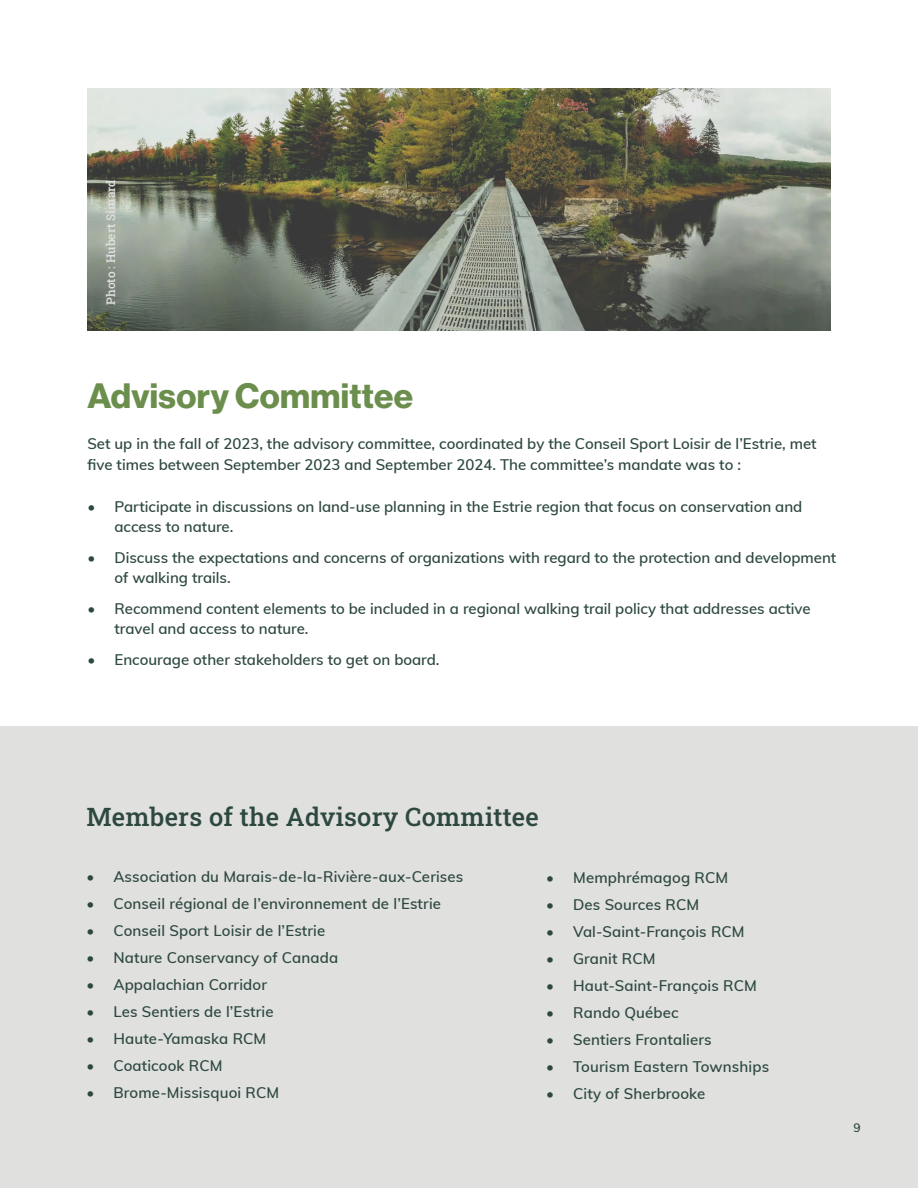
<style>
.page{position:relative;width:918px;height:1188px;background:#fff}
.page>*{position:absolute;margin:0;border:0;box-sizing:border-box;transform-origin:0 0}
.t1{font:34.5px "N Haas Grotesk DS Pro 75 Bd";letter-spacing:.01em;color:#6b8e4d}
.t2{font:25.5px "Roboto Slab";letter-spacing:.01em;color:#2d483f}
.t3{font:600 15px/19.5px "Muli";color:#2d483f}
.t4{font:12px "Roboto Slab";color:#e0e0df}
.t5{font:600 12px "Muli";color:#2d483f}
</style>
<div class="page">
<img style="left:87px;top:89px;width:744px;height:241px">
<div style="left:0;top:726px;width:918px;height:462px;background:#e0e0df"></div>
<p class="t4" style="left:103px;top:305px;width:127px;rotate:-90deg">Photo : Hubert Simard</p>
<h1 class="t1" style="left:87px;top:375px;width:327px">Advisory Committee</h1>
<p class="t3" style="left:87px;top:433px;width:731px;line-height:21px">Set up in the fall of 2023, the advisory committee, coordinated by the Conseil Sport Loisir de l’Estrie, met five times between September 2023 and September 2024. The committee’s mandate was to :</p>
<p class="t3" style="left:114px;top:496px;width:689px;text-indent:-27px">• Participate in discussions on land-use planning in the Estrie region that focus on conservation and access to nature.</p>
<p class="t3" style="left:114px;top:547px;width:723px;text-indent:-27px">• Discuss the expectations and concerns of organizations with regard to the protection and development of walking trails.</p>
<p class="t3" style="left:114px;top:598px;width:698px;text-indent:-27px">• Recommend content elements to be included in a regional walking trail policy that addresses active travel and access to nature.</p>
<p class="t3" style="left:87px;top:649px;width:354px">• Encourage other stakeholders to get on board.</p>
<h2 class="t2" style="left:86px;top:799px;width:454px">Members of the Advisory Committee</h2>
<p class="t3" style="left:86px;top:867px;width:379px">• Association du Marais-de-la-Rivière-aux-Cerises</p>
<p class="t3" style="left:86px;top:894px;width:356px">• Conseil régional de l’environnement de l’Estrie</p>
<p class="t3" style="left:86px;top:921px;width:240px">• Conseil Sport Loisir de l’Estrie</p>
<p class="t3" style="left:86px;top:948px;width:253px">• Nature Conservancy of Canada</p>
<p class="t3" style="left:86px;top:975px;width:182px">• Appalachian Corridor</p>
<p class="t3" style="left:86px;top:1002px;width:189px">• Les Sentiers de l’Estrie</p>
<p class="t3" style="left:86px;top:1029px;width:181px">• Haute-Yamaska RCM</p>
<p class="t3" style="left:86px;top:1056px;width:138px">• Coaticook RCM</p>
<p class="t3" style="left:86px;top:1083px;width:194px">• Brome-Missisquoi RCM</p>
<p class="t3" style="left:546px;top:867px;width:184px">• Memphrémagog RCM</p>
<p class="t3" style="left:546px;top:894px;width:155px">• Des Sources RCM</p>
<p class="t3" style="left:546px;top:921px;width:200px">• Val-Saint-François RCM</p>
<p class="t3" style="left:546px;top:948px;width:111px">• Granit RCM</p>
<p class="t3" style="left:546px;top:975px;width:212px">• Haut-Saint-François RCM</p>
<p class="t3" style="left:546px;top:1002px;width:134px">• Rando Québec</p>
<p class="t3" style="left:546px;top:1029px;width:167px">• Sentiers Frontaliers</p>
<p class="t3" style="left:546px;top:1056px;width:225px">• Tourism Eastern Townships</p>
<p class="t3" style="left:546px;top:1083px;width:161px">• City of Sherbrooke</p>
<p class="t5" style="left:853px;top:1119px;width:9px">9</p>
</div>
